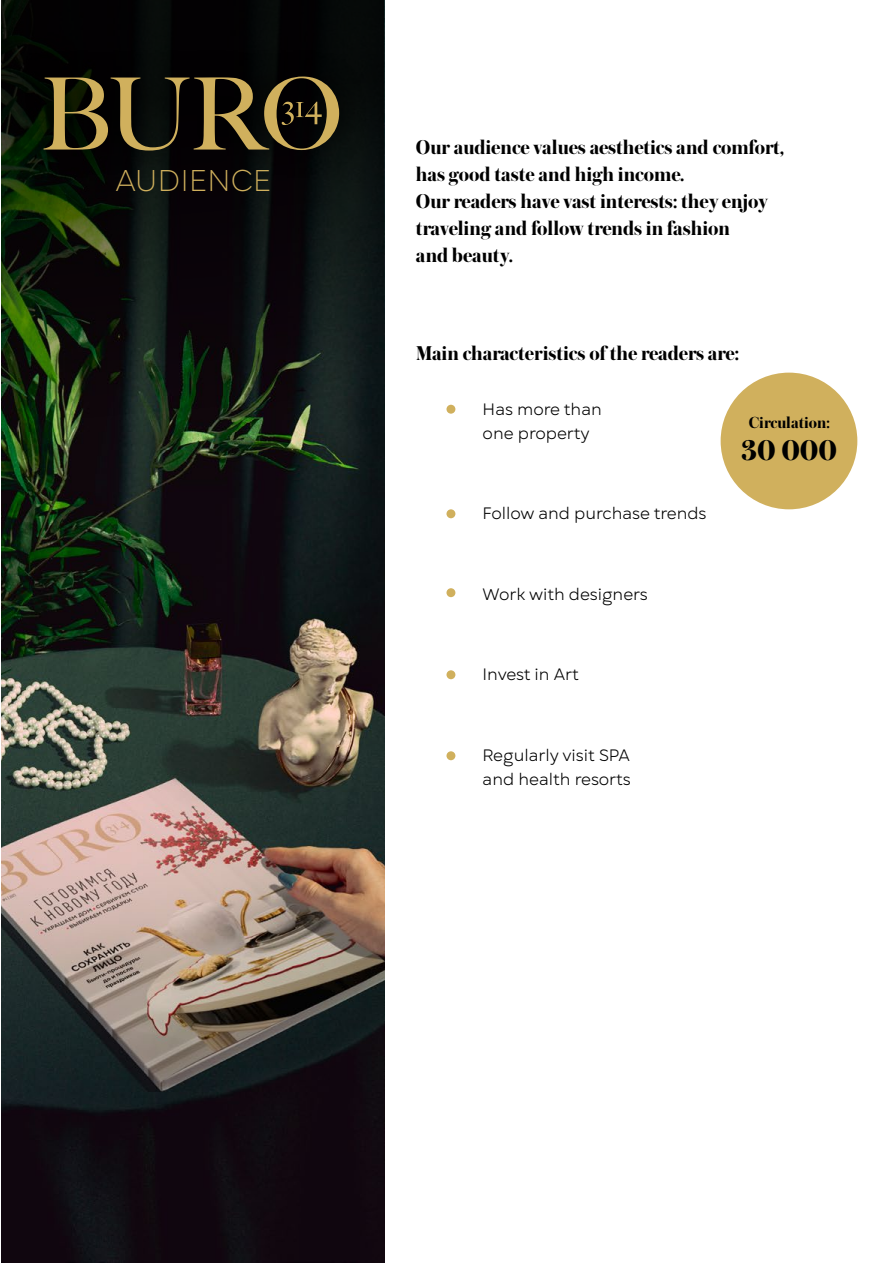
<style>
.page{position:relative;width:893px;height:1263px;background:#fff}
.page>*{position:absolute;margin:0;border:0;box-sizing:border-box;transform-origin:0 0}
.t1{font:300 30px "Gogh";color:#d0b05d}
.t2{font:700 30px "Austin Cyr";color:#000}
.t3{font:700 21px/27px "Austin Cyr";color:#000}
.t4{font:700 16.8px "Austin Cyr";color:#000}
.t5{font:16.5px/24px "Gogh";color:#000}
</style>
<div class="page">
<div style="left:446px;top:405px;width:9px;height:9px;background:#d0b05d;border-radius:50%"></div>
<div style="left:446px;top:509px;width:9px;height:9px;background:#d0b05d;border-radius:50%"></div>
<div style="left:446px;top:588px;width:9px;height:9px;background:#d0b05d;border-radius:50%"></div>
<div style="left:446px;top:670px;width:9px;height:9px;background:#d0b05d;border-radius:50%"></div>
<div style="left:446px;top:751px;width:9px;height:9px;background:#d0b05d;border-radius:50%"></div>
<img style="left:1px;top:455px;width:383px;height:808px">
<svg style="left:1px;top:0;width:383px;height:455px;background:#111910"></svg>
<div style="left:721px;top:373px;width:136px;height:136px;background:#d0b05d;border-radius:50%"></div>
<svg style="left:21px;top:50px;width:344px;height:127px;background:#040705"></svg>
<svg style="left:44px;top:77px;width:295px;height:74px;background:#42391f"></svg>
<h1 class="t1" style="left:116px;top:162px;width:157px">AUDIENCE</h1>
<p class="t3" style="left:416px;top:133px;width:370px">Our audience values aesthetics and comfort, has good taste and high income.<br>Our readers have vast interests: they enjoy traveling and follow trends in fashion<br>and beauty.</p>
<p class="t3" style="left:416px;top:339px;width:324px">Main characteristics of the readers are:</p>
<p class="t5" style="left:483px;top:397px;width:121px">Has more than one property</p>
<p class="t5" style="left:483px;top:502px;width:225px">Follow and purchase trends</p>
<p class="t5" style="left:483px;top:582px;width:166px">Work with designers</p>
<p class="t5" style="left:483px;top:663px;width:98px">Invest in Art</p>
<p class="t5" style="left:483px;top:743px;width:149px">Regularly visit SPA and health resorts</p>
<p class="t4" style="left:749px;top:411px;width:82px">Circulation:</p>
<h1 class="t2" style="left:741px;top:428px;width:97px">30 000</h1>
</div>
